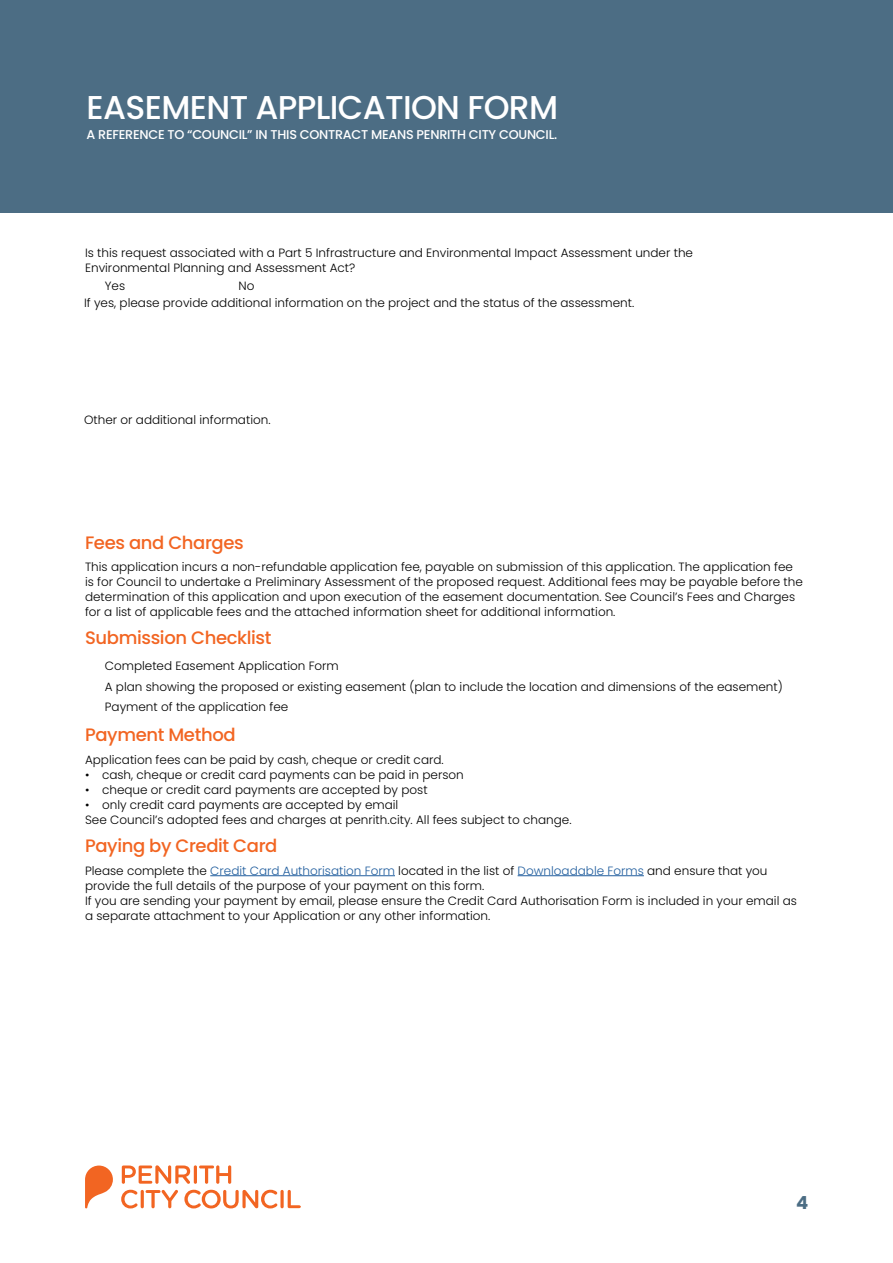
<style>
.page{position:relative;width:893px;height:1263px;background:#fff}
.page>*{position:absolute;margin:0;border:0;box-sizing:border-box;transform-origin:0 0}
.Section_Heading{font:500 33px "Poppins";letter-spacing:-.02em;color:#fff}
.Section_Sub_Heading{font:500 18px "Poppins";letter-spacing:-.02em;color:#f26522}
.t1{font:700 18px "Poppins";color:#4c6d84}
.Section_Heading-2{font:500 12.75px "Poppins";letter-spacing:-.02em;color:#fff}
.Section_Body_Text{font:300 12px/15px "Poppins";color:#000}
.s1{color:#215e9e}
</style>
<div class="page">
<svg style="left:122px;top:1165px;width:109px;height:19px"></svg>
<svg style="left:121px;top:1190px;width:180px;height:18px"></svg>
<svg style="left:85px;top:1165px;width:28px;height:43px"></svg>
<div style="left:0;top:0;width:893px;height:213px;background:#4c6d84"></div>
<hr style="left:210px;top:875px;width:185px;height:1px;background:#215e9e">
<hr style="left:518px;top:875px;width:126px;height:1px;background:#215e9e">
<h1 class="Section_Heading" style="left:87px;top:88px;width:473px">EASEMENT APPLICATION FORM</h1>
<h1 class="Section_Heading-2" style="left:87px;top:127px;width:472px">A REFERENCE TO “COUNCIL” IN THIS CONTRACT MEANS PENRITH CITY COUNCIL.</h1>
<p class="Section_Body_Text" style="left:85px;top:245px;width:609px">Is this request associated with a Part 5 Infrastructure and Environmental Impact Assessment under the<br>Environmental Planning and Assessment Act?</p>
<p class="Section_Body_Text" style="left:105px;top:278px;width:22px">Yes</p>
<p class="Section_Body_Text" style="left:238px;top:278px;width:17px">No</p>
<p class="Section_Body_Text" style="left:84px;top:296px;width:552px">If yes, please provide additional information on the project and the status of the assessment.</p>
<p class="Section_Body_Text" style="left:84px;top:412px;width:188px">Other or additional information.</p>
<h2 class="Section_Sub_Heading" style="left:85px;top:532px;width:160px">Fees and Charges</h2>
<p class="Section_Body_Text" style="left:85px;top:560px;width:719px">This application incurs a non-refundable application fee, payable on submission of this application. The application fee is for Council to undertake a Preliminary Assessment of the proposed request. Additional fees may be payable before the determination of this application and upon execution of the easement documentation. See Council’s Fees and Charges for a list of applicable fees and the attached information sheet for additional information.</p>
<h2 class="Section_Sub_Heading" style="left:85px;top:628px;width:188px">Submission Checklist</h2>
<p class="Section_Body_Text" style="left:105px;top:659px;width:236px">Completed Easement Application Form</p>
<p class="Section_Body_Text" style="left:105px;top:679px;width:679px">A plan showing the proposed or existing easement (plan to include the location and dimensions of the easement)</p>
<p class="Section_Body_Text" style="left:105px;top:699px;width:185px">Payment of the application fee</p>
<h2 class="Section_Sub_Heading" style="left:85px;top:724px;width:152px">Payment Method</h2>
<p class="Section_Body_Text" style="left:85px;top:752px;width:360px">Application fees can be paid by cash, cheque or credit card.</p>
<p class="Section_Body_Text" style="left:85px;top:767px;width:380px">• cash, cheque or credit card payments can be paid in person</p>
<p class="Section_Body_Text" style="left:85px;top:782px;width:344px">• cheque or credit card payments are accepted by post</p>
<p class="Section_Body_Text" style="left:85px;top:797px;width:315px">• only credit card payments are accepted by email</p>
<p class="Section_Body_Text" style="left:85px;top:812px;width:488px">See Council’s adopted fees and charges at penrith.city. All fees subject to change.</p>
<h2 class="Section_Sub_Heading" style="left:85px;top:835px;width:194px">Paying by Credit Card</h2>
<p class="Section_Body_Text" style="left:85px;top:863px;width:684px">Please complete the <span class="s1">Credit Card Authorisation Form</span> located in the list of <span class="s1">Downloadable Forms</span> and ensure that you</p>
<p class="Section_Body_Text" style="left:85px;top:878px;width:401px">provide the full details of the purpose of your payment on this form.</p>
<p class="Section_Body_Text" style="left:85px;top:893px;width:713px">If you are sending your payment by email, please ensure the Credit Card Authorisation Form is included in your email as</p>
<p class="Section_Body_Text" style="left:85px;top:908px;width:407px">a separate attachment to your Application or any other information.</p>
<h2 class="t1" style="left:796px;top:1192px;width:14px">4</h2>
</div>
